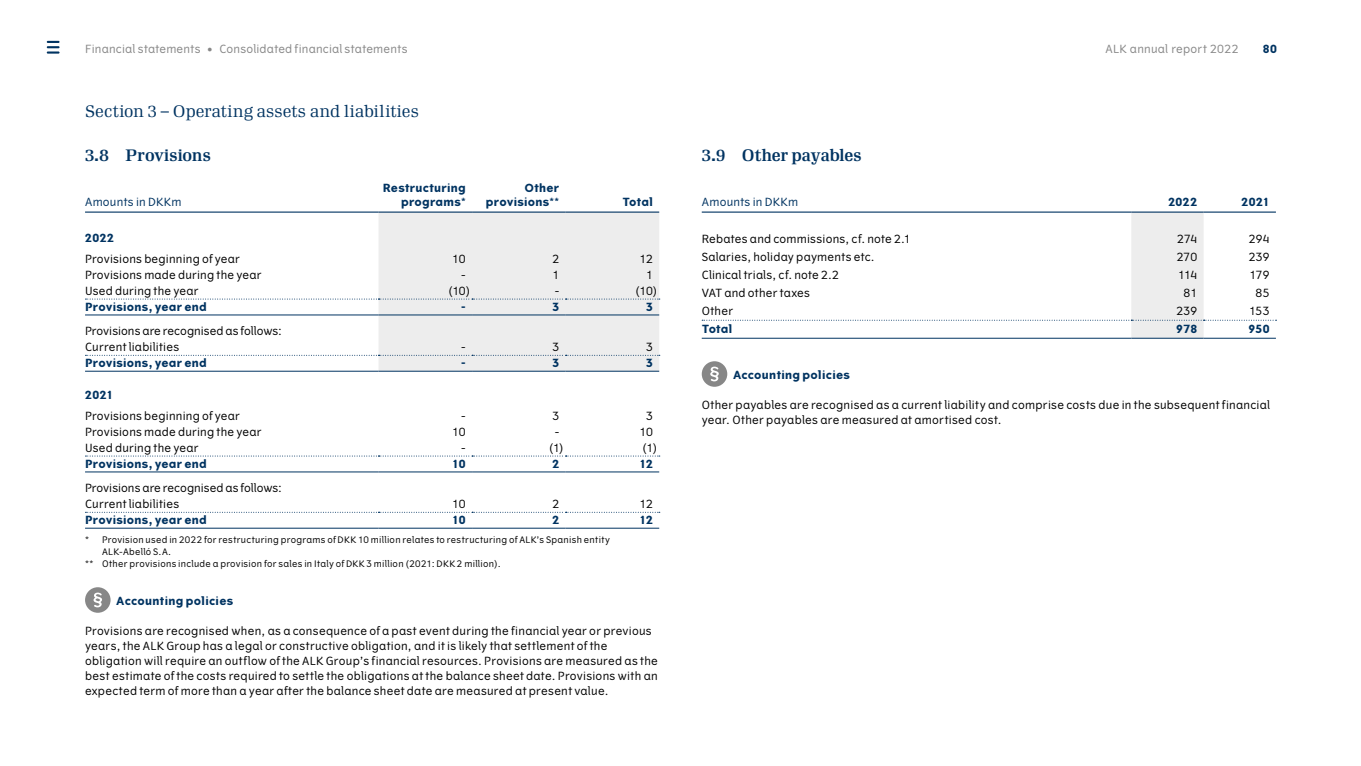
<style>
.page{position:relative;width:1361px;height:766px;background:#fff}
.page>*{position:absolute;margin:0;border:0;box-sizing:border-box;transform-origin:0 0}
.t1{font:16.5px "Seven Serif";letter-spacing:.005em;color:#003361}
.t2{font:700 16.5px "Seven Serif";color:#003361}
.t3{font:11.25px/15px "Vertigo";letter-spacing:.025em;color:#000}
.t4{font:700 11.25px/13.5px "Vertigo";letter-spacing:.025em;color:#003361;text-align:right}
.t5{font:11.25px/15.9px "Vertigo";letter-spacing:.005em;color:#000}
.t6{font:11.25px "Vertigo";letter-spacing:.02em;color:#878787}
.t7{font:11.25px "Vertigo";letter-spacing:.025em;color:#003361}
.t8{font:9px "Vertigo";letter-spacing:.03em;color:#000}
</style>
<div class="page">
<hr style="left:702px;top:211px;width:429px;height:1px;background:#003361">
<hr style="left:1131px;top:211px;width:72px;height:1px;background:#003361">
<hr style="left:1203px;top:211px;width:73px;height:1px;background:#003361">
<svg style="left:702px;top:212px;width:574px;height:126px"></svg>
<hr style="left:702px;top:338px;width:429px;height:1px;background:#003361">
<hr style="left:1131px;top:338px;width:72px;height:1px;background:#003361">
<hr style="left:1203px;top:338px;width:73px;height:1px;background:#003361">
<div style="left:702px;top:361px;width:25px;height:25px;background:#878787;border-radius:50%"></div>
<svg style="left:710px;top:366px;width:9px;height:15px"></svg>
<div style="left:378px;top:212px;width:281px;height:159px;background:#ededed"></div>
<hr style="left:85px;top:211px;width:293px;height:1px;background:#003361">
<hr style="left:378px;top:211px;width:94px;height:1px;background:#003361">
<hr style="left:472px;top:211px;width:94px;height:1px;background:#003361">
<hr style="left:566px;top:211px;width:93px;height:1px;background:#003361">
<svg style="left:85px;top:298px;width:575px;height:1px"></svg>
<svg style="left:85px;top:455px;width:575px;height:1px"></svg>
<hr style="left:85px;top:314px;width:293px;height:1px;background:#003361">
<hr style="left:378px;top:314px;width:94px;height:1px;background:#003361">
<hr style="left:472px;top:314px;width:94px;height:1px;background:#003361">
<hr style="left:566px;top:314px;width:93px;height:1px;background:#003361">
<hr style="left:85px;top:471px;width:293px;height:1px;background:#003361">
<hr style="left:378px;top:471px;width:94px;height:1px;background:#003361">
<hr style="left:472px;top:471px;width:94px;height:1px;background:#003361">
<hr style="left:566px;top:471px;width:93px;height:1px;background:#003361">
<svg style="left:85px;top:355px;width:575px;height:1px"></svg>
<svg style="left:85px;top:511px;width:575px;height:1px"></svg>
<hr style="left:85px;top:371px;width:293px;height:1px;background:#003361">
<hr style="left:378px;top:371px;width:94px;height:1px;background:#003361">
<hr style="left:472px;top:371px;width:94px;height:1px;background:#003361">
<hr style="left:566px;top:371px;width:93px;height:1px;background:#003361">
<hr style="left:85px;top:527px;width:293px;height:1px;background:#003361">
<hr style="left:378px;top:527px;width:94px;height:1px;background:#003361">
<hr style="left:472px;top:527px;width:94px;height:1px;background:#003361">
<hr style="left:566px;top:527px;width:93px;height:1px;background:#003361">
<div style="left:85px;top:587px;width:26px;height:25px;background:#878787;border-radius:50%"></div>
<svg style="left:94px;top:592px;width:8px;height:15px"></svg>
<svg style="left:47px;top:41px;width:13px;height:13px"></svg>
<p class="t6" style="left:85px;top:43px;width:324px">Financial statements • Consolidated financial statements</p>
<p class="t6" style="left:1105px;top:43px;width:134px">ALK annual report 2022</p>
<p class="t4" style="left:1262px;top:43px;width:16px">80</p>
<h1 class="t1" style="left:85px;top:100px;width:335px">Section 3 – Operating assets and liabilities</h1>
<h1 class="t2" style="left:85px;top:145px;width:127px">3.8 Provisions</h1>
<p class="t7" style="left:85px;top:195px;width:98px">Amounts in DKKm</p>
<p class="t4" style="left:383px;top:181px;width:85px">Restructuring programs*</p>
<p class="t4" style="left:486px;top:181px;width:75px">Other provisions**</p>
<p class="t4" style="left:622px;top:195px;width:32px">Total</p>
<p class="t4" style="left:85px;top:231px;width:30px">2022</p>
<p class="t3" style="left:85px;top:251px;width:156px">Provisions beginning of year</p>
<p class="t3" style="left:452px;top:251px;width:15px">10</p>
<p class="t3" style="left:552px;top:251px;width:8px">2</p>
<p class="t3" style="left:639px;top:251px;width:15px">12</p>
<p class="t3" style="left:85px;top:267px;width:178px">Provisions made during the year</p>
<p class="t3" style="left:461px;top:267px;width:6px">-</p>
<p class="t3" style="left:552px;top:267px;width:8px">1</p>
<p class="t3" style="left:646px;top:267px;width:8px">1</p>
<p class="t3" style="left:85px;top:283px;width:115px">Used during the year</p>
<p class="t3" style="left:448px;top:283px;width:24px">(10)</p>
<p class="t3" style="left:555px;top:283px;width:6px">-</p>
<p class="t3" style="left:635px;top:283px;width:24px">(10)</p>
<p class="t4" style="left:85px;top:300px;width:123px">Provisions, year end</p>
<p class="t4" style="left:461px;top:300px;width:6px">-</p>
<p class="t4" style="left:552px;top:300px;width:8px">3</p>
<p class="t4" style="left:646px;top:300px;width:8px">3</p>
<p class="t5" style="left:85px;top:323px;width:198px">Provisions are recognised as follows:<br>Current liabilities</p>
<p class="t3" style="left:461px;top:339px;width:6px">-</p>
<p class="t3" style="left:552px;top:339px;width:8px">3</p>
<p class="t3" style="left:646px;top:339px;width:8px">3</p>
<p class="t4" style="left:85px;top:356px;width:123px">Provisions, year end</p>
<p class="t4" style="left:461px;top:356px;width:6px">-</p>
<p class="t4" style="left:552px;top:356px;width:8px">3</p>
<p class="t4" style="left:646px;top:356px;width:8px">3</p>
<p class="t4" style="left:85px;top:388px;width:30px">2021</p>
<p class="t3" style="left:85px;top:408px;width:156px">Provisions beginning of year</p>
<p class="t3" style="left:461px;top:408px;width:6px">-</p>
<p class="t3" style="left:552px;top:408px;width:8px">3</p>
<p class="t3" style="left:646px;top:408px;width:8px">3</p>
<p class="t3" style="left:85px;top:424px;width:178px">Provisions made during the year</p>
<p class="t3" style="left:452px;top:424px;width:15px">10</p>
<p class="t3" style="left:555px;top:424px;width:6px">-</p>
<p class="t3" style="left:639px;top:424px;width:15px">10</p>
<p class="t3" style="left:85px;top:440px;width:115px">Used during the year</p>
<p class="t3" style="left:461px;top:440px;width:6px">-</p>
<p class="t3" style="left:549px;top:440px;width:17px">(1)</p>
<p class="t3" style="left:642px;top:440px;width:17px">(1)</p>
<p class="t4" style="left:85px;top:456px;width:123px">Provisions, year end</p>
<p class="t4" style="left:452px;top:456px;width:15px">10</p>
<p class="t4" style="left:552px;top:456px;width:8px">2</p>
<p class="t4" style="left:639px;top:456px;width:15px">12</p>
<p class="t5" style="left:85px;top:480px;width:198px">Provisions are recognised as follows:<br>Current liabilities</p>
<p class="t3" style="left:452px;top:496px;width:15px">10</p>
<p class="t3" style="left:552px;top:496px;width:8px">2</p>
<p class="t3" style="left:639px;top:496px;width:15px">12</p>
<p class="t4" style="left:85px;top:513px;width:123px">Provisions, year end</p>
<p class="t4" style="left:452px;top:513px;width:15px">10</p>
<p class="t4" style="left:552px;top:513px;width:8px">2</p>
<p class="t4" style="left:639px;top:513px;width:15px">12</p>
<p class="t8" style="left:85px;top:534px;width:526px">* Provision used in 2022 for restructuring programs of DKK 10 million relates to restructuring of ALK’s Spanish entity</p>
<p class="t8" style="left:102px;top:546px;width:71px">ALK-Abelló S.A.</p>
<p class="t8" style="left:85px;top:558px;width:417px">** Other provisions include a provision for sales in Italy of DKK 3 million (2021: DKK 2 million).</p>
<p class="t4" style="left:116px;top:594px;width:118px">Accounting policies</p>
<p class="t3" style="left:85px;top:623px;width:574px">Provisions are recognised when, as a consequence of a past event during the financial year or previous years, the ALK Group has a legal or constructive obligation, and it is likely that settlement of the obligation will require an outflow of the ALK Group’s financial resources. Provisions are measured as the best estimate of the costs required to settle the obligations at the balance sheet date. Provisions with an expected term of more than a year after the balance sheet date are measured at present value.</p>
<h1 class="t2" style="left:702px;top:145px;width:161px">3.9 Other payables</h1>
<p class="t7" style="left:702px;top:195px;width:98px">Amounts in DKKm</p>
<p class="t4" style="left:1168px;top:195px;width:30px">2022</p>
<p class="t4" style="left:1241px;top:195px;width:30px">2021</p>
<p class="t3" style="left:702px;top:231px;width:210px">Rebates and commissions, cf. note 2.1</p>
<p class="t3" style="left:1177px;top:231px;width:22px">274</p>
<p class="t3" style="left:1248px;top:231px;width:22px">294</p>
<p class="t3" style="left:702px;top:249px;width:174px">Salaries, holiday payments etc.</p>
<p class="t3" style="left:1176px;top:249px;width:22px">270</p>
<p class="t3" style="left:1248px;top:249px;width:22px">239</p>
<p class="t3" style="left:702px;top:267px;width:139px">Clinical trials, cf. note 2.2</p>
<p class="t3" style="left:1178px;top:267px;width:21px">114</p>
<p class="t3" style="left:1249px;top:267px;width:22px">179</p>
<p class="t3" style="left:702px;top:285px;width:110px">VAT and other taxes</p>
<p class="t3" style="left:1183px;top:285px;width:15px">81</p>
<p class="t3" style="left:1255px;top:285px;width:16px">85</p>
<p class="t3" style="left:702px;top:303px;width:33px">Other</p>
<p class="t3" style="left:1176px;top:303px;width:22px">239</p>
<p class="t3" style="left:1249px;top:303px;width:22px">153</p>
<p class="t4" style="left:702px;top:322px;width:32px">Total</p>
<p class="t4" style="left:1176px;top:322px;width:22px">978</p>
<p class="t4" style="left:1248px;top:322px;width:23px">950</p>
<p class="t4" style="left:733px;top:368px;width:118px">Accounting policies</p>
<p class="t3" style="left:702px;top:398px;width:570px">Other payables are recognised as a current liability and comprise costs due in the subsequent financial year. Other payables are measured at amortised cost.</p>
</div>
